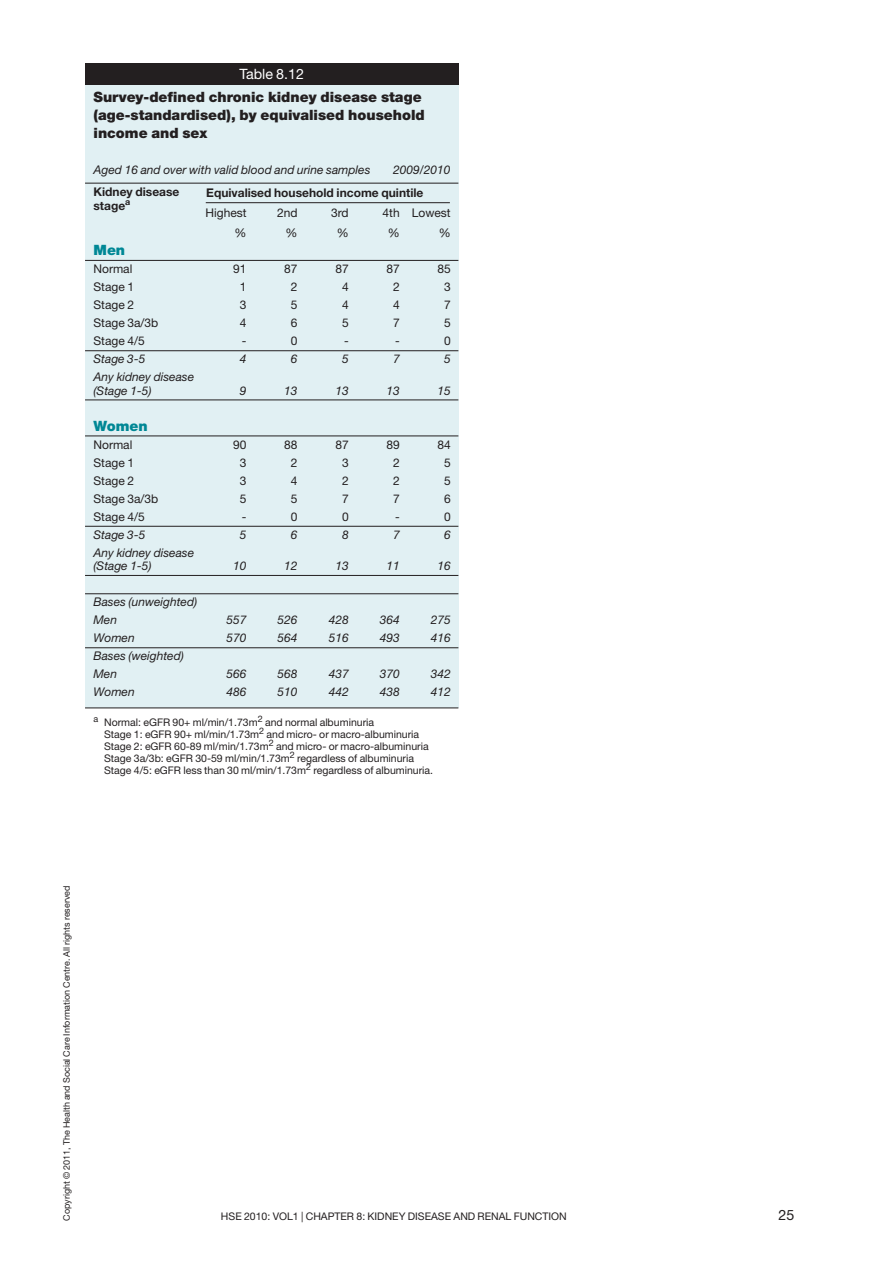
<style>
.page{position:relative;width:893px;height:1263px;background:#fff}
.page>*{position:absolute;margin:0;border:0;box-sizing:border-box;transform-origin:0 0}
.t1{font:900 14.25px/18px "Helvetica Neue";color:#231f20}
.t2{font:14.25px "Helvetica Neue";color:#fff}
.t3{font:900 14.25px "Helvetica Neue";color:#008795}
.t4{font:14.25px "Helvetica Neue";color:#231f20}
.t5{font:italic 12px/13.5px "Helvetica Neue";color:#231f20}
.t6{font:12px "Helvetica Neue";color:#231f20}
.t7{font:700 12px/13.5px "Helvetica Neue";color:#231f20}
.t8{font:10.5px/12px "Helvetica Neue";color:#231f20}
.t9{font:9px "Helvetica Neue";color:#231f20}
</style>
<div class="page">
<div style="left:85px;top:74px;width:373px;height:634px;background:#e1f0f3"></div>
<div style="left:85px;top:64px;width:373px;height:21px;background:#231f20"></div>
<hr style="left:85px;top:260px;width:373px;height:1px;background:#231f20">
<hr style="left:85px;top:350px;width:373px;height:1px;background:#231f20">
<hr style="left:85px;top:400px;width:373px;height:1px;background:#231f20">
<hr style="left:85px;top:436px;width:373px;height:1px;background:#231f20">
<hr style="left:85px;top:526px;width:373px;height:1px;background:#231f20">
<hr style="left:85px;top:575px;width:373px;height:1px;background:#231f20">
<hr style="left:85px;top:593px;width:373px;height:1px;background:#231f20">
<hr style="left:85px;top:647px;width:373px;height:1px;background:#231f20">
<hr style="left:85px;top:708px;width:373px;height:1px;background:#231f20">
<hr style="left:85px;top:183px;width:373px;height:1px;background:#231f20">
<hr style="left:206px;top:202px;width:244px;height:1px;background:#231f20">
<h1 class="t2" style="left:240px;top:69px;width:66px">Table 8.12</h1>
<h1 class="t1" style="left:94px;top:89px;width:333px">Survey-defined chronic kidney disease stage (age-standardised), by equivalised household income and sex</h1>
<p class="t5" style="left:94px;top:164px;width:278px">Aged 16 and over with valid blood and urine samples</p>
<p class="t5" style="left:393px;top:164px;width:59px">2009/2010</p>
<p class="t7" style="left:206px;top:187px;width:219px">Equivalised household income quintile</p>
<p class="t6" style="left:206px;top:208px;width:43px">Highest</p>
<p class="t6" style="left:277px;top:208px;width:22px">2nd</p>
<p class="t6" style="left:331px;top:208px;width:19px">3rd</p>
<p class="t6" style="left:383px;top:208px;width:70px">4th Lowest</p>
<p class="t6" style="left:235px;top:228px;width:13px">%</p>
<p class="t6" style="left:286px;top:228px;width:13px">%</p>
<p class="t6" style="left:337px;top:228px;width:13px">%</p>
<p class="t6" style="left:388px;top:228px;width:13px">%</p>
<p class="t6" style="left:439px;top:228px;width:13px">%</p>
<h1 class="t3" style="left:94px;top:245px;width:33px">Men</h1>
<p class="t6" style="left:94px;top:264px;width:40px">Normal</p>
<p class="t6" style="left:233px;top:264px;width:15px">91</p>
<p class="t6" style="left:284px;top:264px;width:15px">87</p>
<p class="t6" style="left:335px;top:264px;width:15px">87</p>
<p class="t6" style="left:386px;top:264px;width:15px">87</p>
<p class="t6" style="left:437px;top:264px;width:15px">85</p>
<p class="t6" style="left:94px;top:282px;width:42px">Stage 1</p>
<p class="t6" style="left:240px;top:282px;width:8px">1</p>
<p class="t6" style="left:291px;top:282px;width:8px">2</p>
<p class="t6" style="left:342px;top:282px;width:8px">4</p>
<p class="t6" style="left:393px;top:282px;width:8px">2</p>
<p class="t6" style="left:444px;top:282px;width:8px">3</p>
<p class="t6" style="left:94px;top:300px;width:42px">Stage 2</p>
<p class="t6" style="left:240px;top:300px;width:8px">3</p>
<p class="t6" style="left:291px;top:300px;width:8px">5</p>
<p class="t6" style="left:342px;top:300px;width:8px">4</p>
<p class="t6" style="left:393px;top:300px;width:8px">4</p>
<p class="t6" style="left:444px;top:300px;width:8px">7</p>
<p class="t6" style="left:94px;top:318px;width:66px">Stage 3a/3b</p>
<p class="t6" style="left:240px;top:318px;width:8px">4</p>
<p class="t6" style="left:291px;top:318px;width:8px">6</p>
<p class="t6" style="left:342px;top:318px;width:8px">5</p>
<p class="t6" style="left:393px;top:318px;width:8px">7</p>
<p class="t6" style="left:444px;top:318px;width:8px">5</p>
<p class="t6" style="left:94px;top:336px;width:53px">Stage 4/5</p>
<p class="t6" style="left:242px;top:336px;width:6px">-</p>
<p class="t6" style="left:291px;top:336px;width:8px">0</p>
<p class="t6" style="left:344px;top:336px;width:6px">-</p>
<p class="t6" style="left:395px;top:336px;width:6px">-</p>
<p class="t6" style="left:444px;top:336px;width:8px">0</p>
<p class="t5" style="left:94px;top:353px;width:53px">Stage 3-5</p>
<p class="t5" style="left:240px;top:353px;width:8px">4</p>
<p class="t5" style="left:291px;top:353px;width:8px">6</p>
<p class="t5" style="left:342px;top:353px;width:8px">5</p>
<p class="t5" style="left:393px;top:353px;width:8px">7</p>
<p class="t5" style="left:444px;top:353px;width:8px">5</p>
<p class="t5" style="left:94px;top:371px;width:102px">Any kidney disease (Stage 1-5)</p>
<p class="t7" style="left:94px;top:186px;width:87px">Kidney disease stage<sup>a</sup></p>
<p class="t5" style="left:240px;top:385px;width:8px">9</p>
<p class="t5" style="left:284px;top:385px;width:15px">13</p>
<p class="t5" style="left:335px;top:385px;width:15px">13</p>
<p class="t5" style="left:386px;top:385px;width:15px">13</p>
<p class="t5" style="left:437px;top:385px;width:15px">15</p>
<h1 class="t3" style="left:94px;top:420px;width:56px">Women</h1>
<p class="t6" style="left:94px;top:440px;width:40px">Normal</p>
<p class="t6" style="left:233px;top:440px;width:15px">90</p>
<p class="t6" style="left:284px;top:440px;width:15px">88</p>
<p class="t6" style="left:335px;top:440px;width:15px">87</p>
<p class="t6" style="left:386px;top:440px;width:15px">89</p>
<p class="t6" style="left:437px;top:440px;width:15px">84</p>
<p class="t6" style="left:94px;top:458px;width:42px">Stage 1</p>
<p class="t6" style="left:240px;top:458px;width:8px">3</p>
<p class="t6" style="left:291px;top:458px;width:8px">2</p>
<p class="t6" style="left:342px;top:458px;width:8px">3</p>
<p class="t6" style="left:393px;top:458px;width:8px">2</p>
<p class="t6" style="left:444px;top:458px;width:8px">5</p>
<p class="t6" style="left:94px;top:476px;width:42px">Stage 2</p>
<p class="t6" style="left:240px;top:476px;width:8px">3</p>
<p class="t6" style="left:291px;top:476px;width:8px">4</p>
<p class="t6" style="left:342px;top:476px;width:8px">2</p>
<p class="t6" style="left:393px;top:476px;width:8px">2</p>
<p class="t6" style="left:444px;top:476px;width:8px">5</p>
<p class="t6" style="left:94px;top:494px;width:66px">Stage 3a/3b</p>
<p class="t6" style="left:240px;top:494px;width:8px">5</p>
<p class="t6" style="left:291px;top:494px;width:8px">5</p>
<p class="t6" style="left:342px;top:494px;width:8px">7</p>
<p class="t6" style="left:393px;top:494px;width:8px">7</p>
<p class="t6" style="left:444px;top:494px;width:8px">6</p>
<p class="t6" style="left:94px;top:512px;width:53px">Stage 4/5</p>
<p class="t6" style="left:242px;top:512px;width:6px">-</p>
<p class="t6" style="left:291px;top:512px;width:8px">0</p>
<p class="t6" style="left:342px;top:512px;width:8px">0</p>
<p class="t6" style="left:395px;top:512px;width:6px">-</p>
<p class="t6" style="left:444px;top:512px;width:8px">0</p>
<p class="t5" style="left:94px;top:529px;width:53px">Stage 3-5</p>
<p class="t5" style="left:240px;top:529px;width:8px">5</p>
<p class="t5" style="left:291px;top:529px;width:8px">6</p>
<p class="t5" style="left:342px;top:529px;width:8px">8</p>
<p class="t5" style="left:393px;top:529px;width:8px">7</p>
<p class="t5" style="left:444px;top:529px;width:8px">6</p>
<p class="t5" style="left:94px;top:547px;width:102px">Any kidney disease (Stage 1-5)</p>
<p class="t5" style="left:233px;top:560px;width:15px">10</p>
<p class="t5" style="left:284px;top:560px;width:15px">12</p>
<p class="t5" style="left:335px;top:560px;width:15px">13</p>
<p class="t5" style="left:386px;top:560px;width:15px">11</p>
<p class="t5" style="left:437px;top:560px;width:15px">16</p>
<p class="t5" style="left:94px;top:594px;width:105px;line-height:18px">Bases (unweighted)<br>Men</p>
<p class="t5" style="left:227px;top:614px;width:22px">557</p>
<p class="t5" style="left:278px;top:614px;width:22px">526</p>
<p class="t5" style="left:329px;top:614px;width:22px">428</p>
<p class="t5" style="left:380px;top:614px;width:22px">364</p>
<p class="t5" style="left:431px;top:614px;width:22px">275</p>
<p class="t5" style="left:94px;top:632px;width:43px">Women</p>
<p class="t5" style="left:227px;top:632px;width:22px">570</p>
<p class="t5" style="left:278px;top:632px;width:22px">564</p>
<p class="t5" style="left:329px;top:632px;width:22px">516</p>
<p class="t5" style="left:380px;top:632px;width:22px">493</p>
<p class="t5" style="left:431px;top:632px;width:22px">416</p>
<p class="t5" style="left:94px;top:648px;width:92px;line-height:18px">Bases (weighted)<br>Men</p>
<p class="t5" style="left:227px;top:668px;width:22px">566</p>
<p class="t5" style="left:278px;top:668px;width:22px">568</p>
<p class="t5" style="left:329px;top:668px;width:22px">437</p>
<p class="t5" style="left:380px;top:668px;width:22px">370</p>
<p class="t5" style="left:431px;top:668px;width:22px">342</p>
<p class="t5" style="left:94px;top:686px;width:43px">Women</p>
<p class="t5" style="left:227px;top:686px;width:22px">486</p>
<p class="t5" style="left:278px;top:686px;width:22px">510</p>
<p class="t5" style="left:329px;top:686px;width:22px">442</p>
<p class="t5" style="left:380px;top:686px;width:22px">438</p>
<p class="t5" style="left:431px;top:686px;width:22px">412</p>
<p class="t8" style="left:104px;top:717px;width:330px;text-indent:-11px"><sup>a</sup> Normal: eGFR 90+ ml/min/1.73m<sup>2</sup> and normal albuminuria<br>Stage 1: eGFR 90+ ml/min/1.73m<sup>2</sup> and micro- or macro-albuminuria Stage 2: eGFR 60-89 ml/min/1.73m<sup>2</sup> and micro- or macro-albuminuria Stage 3a/3b: eGFR 30-59 ml/min/1.73m<sup>2</sup> regardless of albuminuria Stage 4/5: eGFR less than 30 ml/min/1.73m<sup>2</sup> regardless of albuminuria.</p>
<p class="t9" style="left:63px;top:1220px;width:337px;rotate:-90deg">Copyright © 2011, The Health and Social Care Information Centre. All rights reserved</p>
<p class="t8" style="left:221px;top:1212px;width:347px">HSE 2010: VOL1 | CHAPTER 8: KIDNEY DISEASE AND RENAL FUNCTION</p>
<h1 class="t4" style="left:778px;top:1210px;width:17px">25</h1>
</div>
